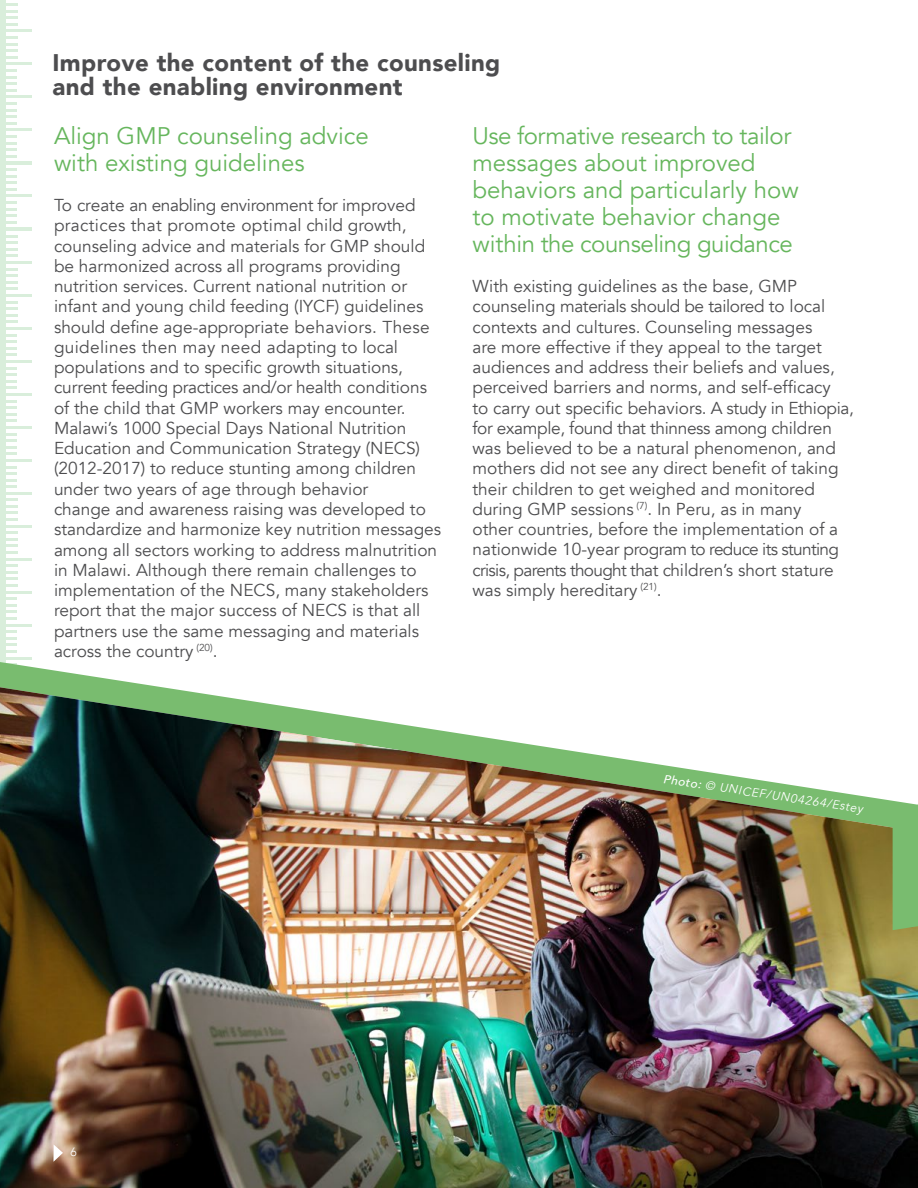
<style>
.page{position:relative;width:918px;height:1188px;background:#fff}
.page>*{position:absolute;margin:0;border:0;box-sizing:border-box;transform-origin:0 0}
.t1{font:24px/27px "Avenir";color:#66b65d}
.t2{font:900 24px/24px "Avenir";letter-spacing:.015em;color:#4d4d4f}
.t3{font:17.25px/20.2px "Avenir";color:#4d4d4f}
.t4{font:italic 12px "Avenir";color:#fff}
.t5{font:300 12px "Avenir";color:#fff}
.s1{font-weight:500}
</style>
<div class="page">
<div style="left:0;top:492px;width:5px;height:265px;background:#d9eedb"></div>
<hr style="left:3px;top:657px;width:28px;height:3px;background:#41ad49">
<hr style="left:3px;top:650px;width:14px;height:3px;background:#41ad49">
<hr style="left:3px;top:643px;width:14px;height:3px;background:#41ad49">
<hr style="left:3px;top:637px;width:14px;height:3px;background:#41ad49">
<hr style="left:3px;top:630px;width:14px;height:3px;background:#41ad49">
<hr style="left:3px;top:624px;width:28px;height:3px;background:#41ad49">
<hr style="left:3px;top:617px;width:14px;height:3px;background:#41ad49">
<hr style="left:3px;top:610px;width:14px;height:3px;background:#41ad49">
<hr style="left:3px;top:604px;width:14px;height:3px;background:#41ad49">
<hr style="left:3px;top:597px;width:14px;height:3px;background:#41ad49">
<hr style="left:3px;top:591px;width:28px;height:3px;background:#41ad49">
<hr style="left:3px;top:584px;width:14px;height:3px;background:#41ad49">
<hr style="left:3px;top:577px;width:14px;height:3px;background:#41ad49">
<hr style="left:3px;top:571px;width:14px;height:3px;background:#41ad49">
<hr style="left:3px;top:564px;width:14px;height:3px;background:#41ad49">
<hr style="left:3px;top:558px;width:28px;height:3px;background:#41ad49">
<hr style="left:3px;top:551px;width:14px;height:3px;background:#41ad49">
<hr style="left:3px;top:544px;width:14px;height:3px;background:#41ad49">
<hr style="left:3px;top:538px;width:14px;height:3px;background:#41ad49">
<hr style="left:3px;top:531px;width:14px;height:3px;background:#41ad49">
<hr style="left:3px;top:525px;width:28px;height:3px;background:#41ad49">
<hr style="left:3px;top:518px;width:14px;height:3px;background:#41ad49">
<hr style="left:3px;top:511px;width:14px;height:3px;background:#41ad49">
<hr style="left:3px;top:505px;width:14px;height:3px;background:#41ad49">
<hr style="left:3px;top:498px;width:14px;height:3px;background:#41ad49">
<hr style="left:3px;top:492px;width:28px;height:3px;background:#41ad49">
<div style="left:0;top:0;width:5px;height:229px;background:#d9eedb"></div>
<hr style="left:3px;top:221px;width:14px;height:3px;background:#41ad49">
<hr style="left:3px;top:214px;width:14px;height:3px;background:#41ad49">
<hr style="left:3px;top:208px;width:14px;height:3px;background:#41ad49">
<hr style="left:3px;top:201px;width:14px;height:3px;background:#41ad49">
<hr style="left:3px;top:227px;width:28px;height:3px;background:#41ad49">
<hr style="left:3px;top:194px;width:28px;height:3px;background:#41ad49">
<hr style="left:3px;top:188px;width:14px;height:3px;background:#41ad49">
<hr style="left:3px;top:181px;width:14px;height:3px;background:#41ad49">
<hr style="left:3px;top:175px;width:14px;height:3px;background:#41ad49">
<hr style="left:3px;top:168px;width:14px;height:3px;background:#41ad49">
<hr style="left:3px;top:161px;width:28px;height:3px;background:#41ad49">
<hr style="left:3px;top:155px;width:14px;height:3px;background:#41ad49">
<hr style="left:3px;top:148px;width:14px;height:3px;background:#41ad49">
<hr style="left:3px;top:142px;width:14px;height:3px;background:#41ad49">
<hr style="left:3px;top:135px;width:14px;height:3px;background:#41ad49">
<hr style="left:3px;top:128px;width:28px;height:3px;background:#41ad49">
<hr style="left:3px;top:122px;width:14px;height:3px;background:#41ad49">
<hr style="left:3px;top:115px;width:14px;height:3px;background:#41ad49">
<hr style="left:3px;top:109px;width:14px;height:3px;background:#41ad49">
<hr style="left:3px;top:102px;width:14px;height:3px;background:#41ad49">
<hr style="left:3px;top:95px;width:28px;height:3px;background:#41ad49">
<hr style="left:3px;top:89px;width:14px;height:3px;background:#41ad49">
<hr style="left:3px;top:82px;width:14px;height:3px;background:#41ad49">
<hr style="left:3px;top:76px;width:14px;height:3px;background:#41ad49">
<hr style="left:3px;top:69px;width:14px;height:3px;background:#41ad49">
<hr style="left:3px;top:62px;width:28px;height:3px;background:#41ad49">
<hr style="left:3px;top:56px;width:14px;height:3px;background:#41ad49">
<hr style="left:3px;top:49px;width:14px;height:3px;background:#41ad49">
<hr style="left:3px;top:43px;width:14px;height:3px;background:#41ad49">
<hr style="left:3px;top:36px;width:14px;height:3px;background:#41ad49">
<hr style="left:3px;top:29px;width:28px;height:3px;background:#41ad49">
<hr style="left:3px;top:23px;width:14px;height:3px;background:#41ad49">
<hr style="left:3px;top:16px;width:14px;height:3px;background:#41ad49">
<hr style="left:3px;top:10px;width:14px;height:3px;background:#41ad49">
<hr style="left:3px;top:3px;width:14px;height:3px;background:#41ad49">
<div style="left:0;top:228px;width:5px;height:264px;background:#d9eedb"></div>
<hr style="left:3px;top:485px;width:14px;height:3px;background:#41ad49">
<hr style="left:3px;top:479px;width:14px;height:3px;background:#41ad49">
<hr style="left:3px;top:472px;width:14px;height:3px;background:#41ad49">
<hr style="left:3px;top:466px;width:14px;height:3px;background:#41ad49">
<hr style="left:3px;top:459px;width:28px;height:3px;background:#41ad49">
<hr style="left:3px;top:452px;width:14px;height:3px;background:#41ad49">
<hr style="left:3px;top:446px;width:14px;height:3px;background:#41ad49">
<hr style="left:3px;top:439px;width:14px;height:3px;background:#41ad49">
<hr style="left:3px;top:433px;width:14px;height:3px;background:#41ad49">
<hr style="left:3px;top:426px;width:28px;height:3px;background:#41ad49">
<hr style="left:3px;top:419px;width:14px;height:3px;background:#41ad49">
<hr style="left:3px;top:413px;width:14px;height:3px;background:#41ad49">
<hr style="left:3px;top:406px;width:14px;height:3px;background:#41ad49">
<hr style="left:3px;top:400px;width:14px;height:3px;background:#41ad49">
<hr style="left:3px;top:393px;width:28px;height:3px;background:#41ad49">
<hr style="left:3px;top:386px;width:14px;height:3px;background:#41ad49">
<hr style="left:3px;top:380px;width:14px;height:3px;background:#41ad49">
<hr style="left:3px;top:373px;width:14px;height:3px;background:#41ad49">
<hr style="left:3px;top:367px;width:14px;height:3px;background:#41ad49">
<hr style="left:3px;top:360px;width:28px;height:3px;background:#41ad49">
<hr style="left:3px;top:353px;width:14px;height:3px;background:#41ad49">
<hr style="left:3px;top:347px;width:14px;height:3px;background:#41ad49">
<hr style="left:3px;top:340px;width:14px;height:3px;background:#41ad49">
<hr style="left:3px;top:334px;width:14px;height:3px;background:#41ad49">
<hr style="left:3px;top:327px;width:28px;height:3px;background:#41ad49">
<hr style="left:3px;top:320px;width:14px;height:3px;background:#41ad49">
<hr style="left:3px;top:314px;width:14px;height:3px;background:#41ad49">
<hr style="left:3px;top:307px;width:14px;height:3px;background:#41ad49">
<hr style="left:3px;top:301px;width:14px;height:3px;background:#41ad49">
<hr style="left:3px;top:294px;width:28px;height:3px;background:#41ad49">
<hr style="left:3px;top:287px;width:14px;height:3px;background:#41ad49">
<hr style="left:3px;top:281px;width:14px;height:3px;background:#41ad49">
<hr style="left:3px;top:274px;width:14px;height:3px;background:#41ad49">
<hr style="left:3px;top:268px;width:14px;height:3px;background:#41ad49">
<hr style="left:3px;top:261px;width:28px;height:3px;background:#41ad49">
<hr style="left:3px;top:254px;width:14px;height:3px;background:#41ad49">
<hr style="left:3px;top:248px;width:14px;height:3px;background:#41ad49">
<hr style="left:3px;top:241px;width:14px;height:3px;background:#41ad49">
<hr style="left:3px;top:235px;width:14px;height:3px;background:#41ad49">
<hr style="left:3px;top:228px;width:28px;height:3px;background:#41ad49">
<svg style="left:0;top:662px;width:160px;height:25px"></svg>
<img style="left:0;top:687px;width:918px;height:501px">
<div style="left:893px;top:805px;width:25px;height:125px;background:#79bc6f"></div>
<svg style="left:53px;top:1144px;width:10px;height:18px"></svg>
<h1 class="t2" style="left:52px;top:50px;width:449px">Improve the content of the counseling and the enabling environment</h1>
<h1 class="t1" style="left:472px;top:122px;width:328px">Use formative research to tailor messages about improved behaviors and particularly how to motivate behavior change within the counseling guidance</h1>
<p class="t3" style="left:472px;top:276px;width:383px">With existing guidelines as the base, GMP counseling materials should be tailored to local contexts and cultures. Counseling messages<br>are more effective if they appeal to the target audiences and address their beliefs and values, perceived barriers and norms, and self-efficacy<br>to carry out specific behaviors. A study in Ethiopia, for example, found that thinness among children was believed to be a natural phenomenon, and mothers did not see any direct benefit of taking their children to get weighed and monitored during GMP sessions <sup>(7)</sup>. In Peru, as in many<br>other countries, before the implementation of a nationwide 10-year program to reduce its stunting crisis, parents thought that children’s short stature was simply hereditary <sup>(21)</sup>.</p>
<h1 class="t1" style="left:54px;top:122px;width:316px">Align GMP counseling advice with existing guidelines</h1>
<p class="t3" style="left:54px;top:195px;width:389px">To create an enabling environment for improved practices that promote optimal child growth, counseling advice and materials for GMP should be harmonized across all programs providing nutrition services. Current national nutrition or infant and young child feeding (IYCF) guidelines should define age-appropriate behaviors. These guidelines then may need adapting to local populations and to specific growth situations, current feeding practices and/or health conditions of the child that GMP workers may encounter.<br>Malawi’s 1000 Special Days National Nutrition Education and Communication Strategy (NECS) (2012-2017) to reduce stunting among children under two years of age through behavior<br>change and awareness raising was developed to standardize and harmonize key nutrition messages among all sectors working to address malnutrition in Malawi. Although there remain challenges to implementation of the NECS, many stakeholders report that the major success of NECS is that all partners use the same messaging and materials across the country <sup>(20)</sup>.</p>
<p class="t5" style="left:70px;top:1145px;width:8px">6</p>
<p class="t4" style="left:665px;top:771px;width:204px;rotate:9deg"><span class="s1">Photo:</span> © UNICEF/UN04264/Estey</p>
</div>
